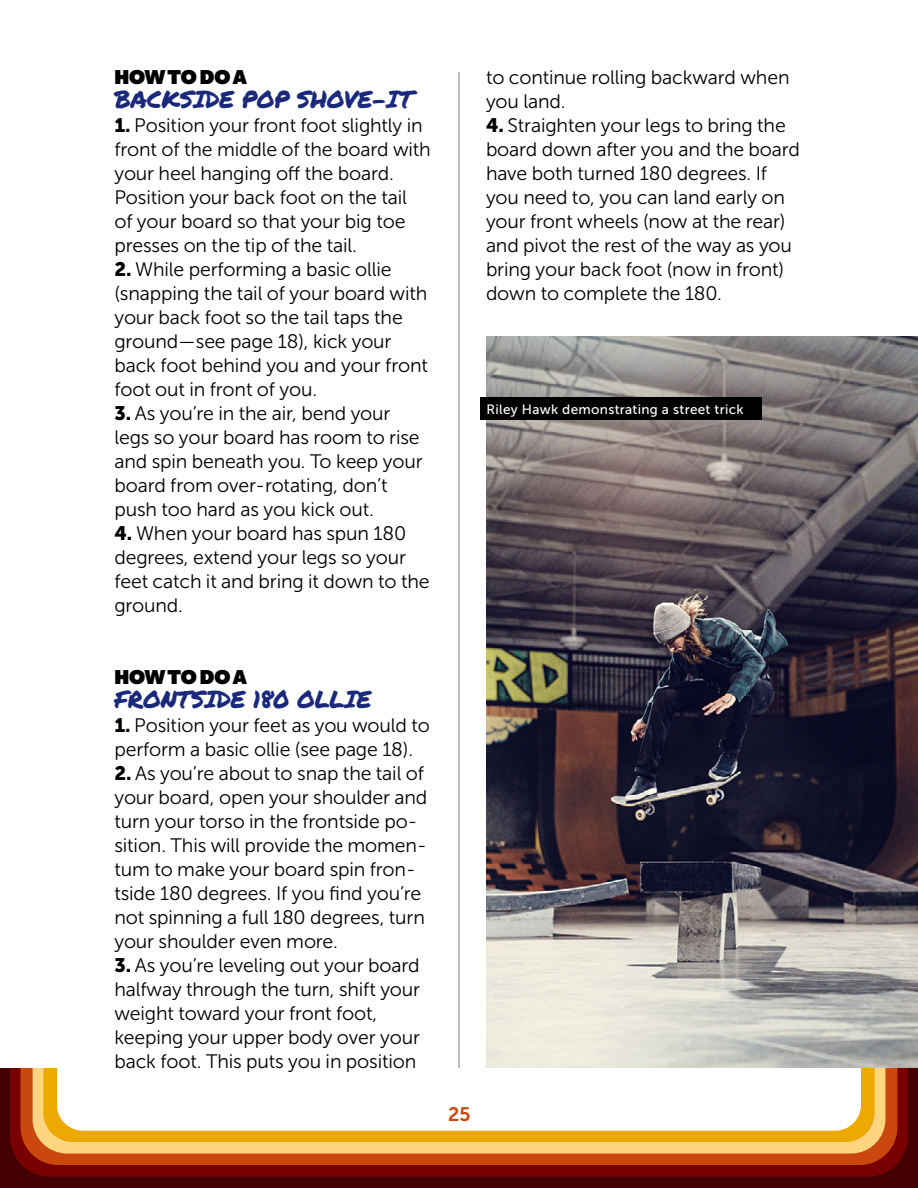
<style>
.page{position:relative;width:918px;height:1188px;background:#fff}
.page>*{position:absolute;margin:0;border:0;box-sizing:border-box;transform-origin:0 0}
.t1{font:24px "Permanent Marker";letter-spacing:-.01em;color:#1b297d}
.t2{font:19.5px/24px "Museo Sans 300";letter-spacing:-.01em;color:#000}
.t3{font:900 19.5px "Museo Sans Display";letter-spacing:-.01em;color:#000}
.t4{font:19.5px "Museo Sans 700";color:#ca470e}
.t5{font:13.5px "Museo Sans 500";letter-spacing:.025em;color:#fff}
.s1{font-family:"Museo Sans 900"}
</style>
<div class="page">
<div style="left:0;top:1068px;width:918px;height:120px;background:#400"></div>
<svg style="left:10px;top:1068px;width:898px;height:109px;background:#730000"></svg>
<div style="left:21px;top:1068px;width:876px;height:97px;background:#ca470e"></div>
<svg style="left:33px;top:1068px;width:852px;height:86px;background:#fac978"></svg>
<div style="left:43px;top:1068px;width:832px;height:74px;background:#eda900"></div>
<div style="left:57px;top:1065px;width:804px;height:66px;background:#fff"></div>
<hr style="left:459px;top:72px;width:1px;height:996px;background:#000">
<img style="left:486px;top:336px;width:432px;height:732px">
<div style="left:481px;top:398px;width:281px;height:22px;background:#000"></div>
<p class="t3" style="left:114px;top:66px;width:134px">HOW TO DO A</p>
<p class="t1" style="left:114px;top:81px;width:300px">BACKSIDE POP SHOVE-IT</p>
<p class="t2" style="left:114px;top:113px;width:318px"><span class="s1">1.</span> Position your front foot slightly in front of the middle of the board with your heel hanging off the board.<br>Position your back foot on the tail<br>of your board so that your big toe presses on the tip of the tail.</p>
<p class="t2" style="left:114px;top:257px;width:315px"><span class="s1">2.</span> While performing a basic ollie (snapping the tail of your board with your back foot so the tail taps the ground—see page 18), kick your back foot behind you and your front foot out in front of you.</p>
<p class="t2" style="left:114px;top:401px;width:310px"><span class="s1">3.</span> As you’re in the air, bend your legs so your board has room to rise and spin beneath you. To keep your board from over-rotating, don’t push too hard as you kick out.</p>
<p class="t2" style="left:114px;top:522px;width:317px"><span class="s1">4.</span> When your board has spun 180 degrees, extend your legs so your feet catch it and bring it down to the ground.</p>
<p class="t2" style="left:486px;top:65px;width:305px">to continue rolling backward when you land.</p>
<p class="t2" style="left:486px;top:114px;width:316px"><span class="s1">4.</span> Straighten your legs to bring the board down after you and the board have both turned 180 degrees. If you need to, you can land early on your front wheels (now at the rear) and pivot the rest of the way as you bring your back foot (now in front) down to complete the 180.</p>
<p class="t5" style="left:487px;top:402px;width:259px">Riley Hawk demonstrating a street trick</p>
<p class="t3" style="left:114px;top:666px;width:134px">HOW TO DO A</p>
<p class="t1" style="left:114px;top:681px;width:259px">FRONTSIDE 180 OLLIE</p>
<p class="t2" style="left:114px;top:713px;width:317px"><span class="s1">1.</span> Position your feet as you would to perform a basic ollie (see page 18).</p>
<p class="t2" style="left:114px;top:761px;width:314px"><span class="s1">2.</span> As you’re about to snap the tail of your board, open your shoulder and turn your torso in the frontside po&shy;sition. This will provide the momen&shy;tum to make your board spin fron&shy;tside 180 degrees. If you find you’re not spinning a full 180 degrees, turn your shoulder even more.</p>
<p class="t2" style="left:114px;top:953px;width:307px"><span class="s1">3.</span> As you’re leveling out your board halfway through the turn, shift your weight toward your front foot, keeping your upper body over your back foot. This puts you in position</p>
<p class="t4" style="left:448px;top:1103px;width:24px">25</p>
</div>
